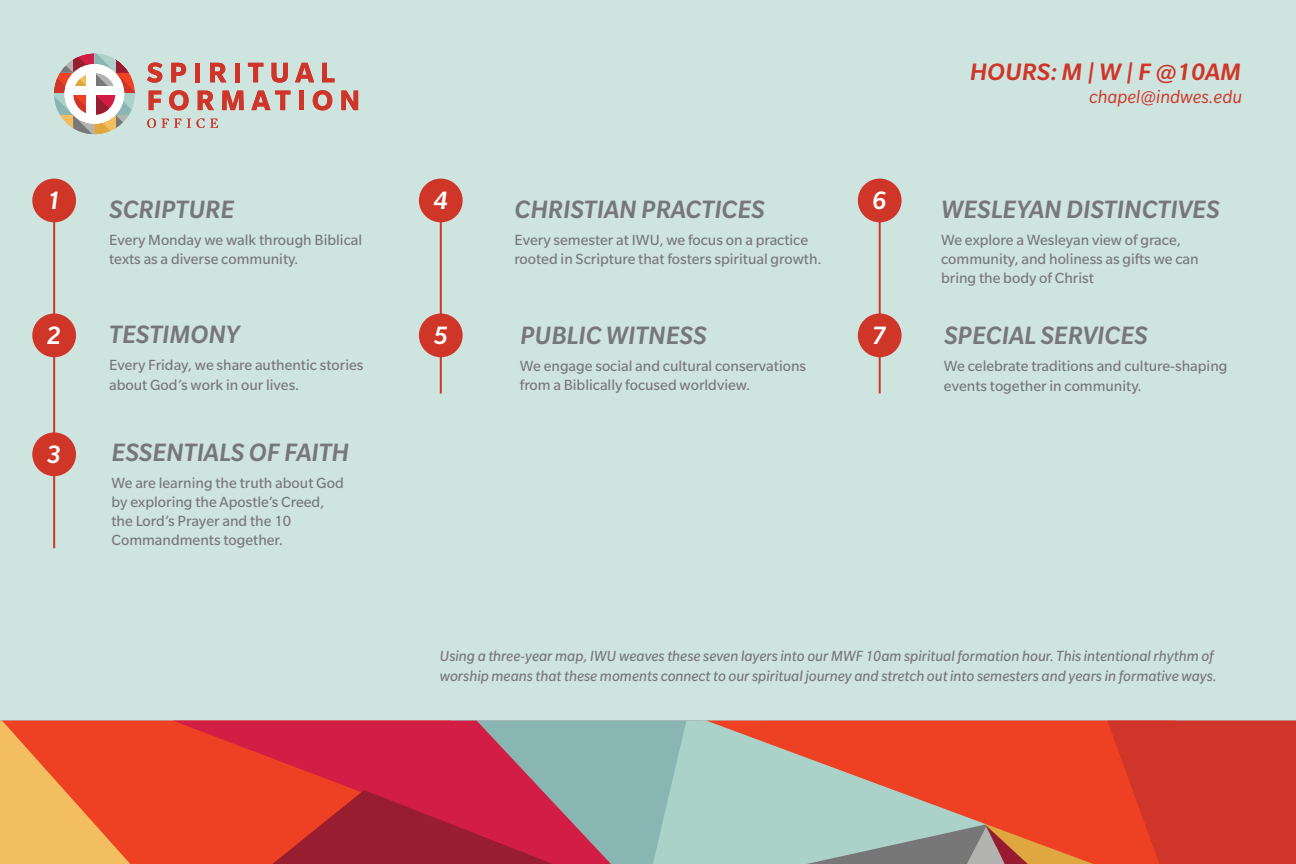
<style>
.page{position:relative;width:1296px;height:864px;background:#cee4df}
.page>*{position:absolute;margin:0;border:0;box-sizing:border-box;transform-origin:0 0}
.t1{font:italic 500 27.4px "Slate Std";color:#787778}
.t2{font:italic 500 27.4px "Slate Std";color:#fff}
.t3{font:italic 500 25.8px "Slate Std";color:#cf3628;scale:1.05 1}
.t4{font:italic 20px "Slate Std";color:#cf3628}
.t5{font:16px/19.2px "Slate Std";color:#787778}
.t6{font:italic 16px/19.2px "Slate Std";color:#787778}
</style>
<div class="page">
<div style="left:130px;top:721px;width:43px;height:143px;background:#ee4022"></div>
<svg style="left:706px;top:721px;width:78px;height:143px;fill:#aad2c9"></svg>
<svg style="left:0;top:721px;width:130px;height:143px"></svg>
<svg style="left:784px;top:721px;width:512px;height:143px"></svg>
<svg style="left:173px;top:721px;width:99px;height:143px;fill:#ee4022"></svg>
<svg style="left:272px;top:721px;width:428px;height:143px"></svg>
<svg style="left:149px;top:91px;width:12px;height:19px"></svg>
<svg style="left:169px;top:90px;width:20px;height:20px"></svg>
<svg style="left:198px;top:91px;width:16px;height:19px"></svg>
<svg style="left:222px;top:91px;width:22px;height:19px"></svg>
<svg style="left:251px;top:91px;width:39px;height:19px"></svg>
<div style="left:299px;top:91px;width:5px;height:19px;background:#cf3528"></div>
<svg style="left:313px;top:90px;width:19px;height:20px"></svg>
<svg style="left:341px;top:91px;width:17px;height:19px"></svg>
<svg style="left:147px;top:62px;width:15px;height:21px"></svg>
<svg style="left:171px;top:63px;width:15px;height:19px"></svg>
<div style="left:195px;top:63px;width:5px;height:19px;background:#cf3528"></div>
<svg style="left:210px;top:63px;width:16px;height:19px"></svg>
<div style="left:235px;top:63px;width:5px;height:19px;background:#cf3528"></div>
<svg style="left:248px;top:63px;width:15px;height:19px"></svg>
<svg style="left:272px;top:63px;width:16px;height:20px"></svg>
<svg style="left:295px;top:63px;width:19px;height:19px"></svg>
<svg style="left:322px;top:63px;width:13px;height:19px"></svg>
<svg style="left:147px;top:118px;width:34px;height:10px"></svg>
<svg style="left:187px;top:119px;width:4px;height:9px"></svg>
<svg style="left:197px;top:118px;width:21px;height:10px"></svg>
<svg style="left:54px;top:54px;width:81px;height:80px"></svg>
<div style="left:86px;top:68px;width:9px;height:48px;background:#fff"></div>
<div style="left:72px;top:86px;width:49px;height:9px;background:#fff"></div>
<hr style="left:440px;top:186px;width:2px;height:207px;background:#cf3628">
<hr style="left:879px;top:186px;width:2px;height:207px;background:#cf3628">
<hr style="left:53px;top:184px;width:2px;height:364px;background:#cf3628">
<div style="left:32px;top:179px;width:44px;height:43px;background:#cf3628;border-radius:50%"></div>
<div style="left:32px;top:313px;width:44px;height:44px;background:#cf3628;border-radius:50%"></div>
<div style="left:32px;top:432px;width:44px;height:44px;background:#cf3628;border-radius:50%"></div>
<div style="left:419px;top:179px;width:44px;height:43px;background:#cf3628;border-radius:50%"></div>
<div style="left:419px;top:313px;width:44px;height:44px;background:#cf3628;border-radius:50%"></div>
<div style="left:858px;top:179px;width:44px;height:43px;background:#cf3628;border-radius:50%"></div>
<div style="left:858px;top:313px;width:44px;height:44px;background:#cf3628;border-radius:50%"></div>
<h2 class="t3" style="left:970px;top:58px;width:260px">HOURS: M | W | F @10AM</h2>
<p class="t4" style="left:1089px;top:86px;width:154px">chapel@indwes.edu</p>
<h1 class="t2" style="left:47px;top:186px;width:16px">1</h1>
<h1 class="t1" style="left:110px;top:195px;width:126px">SCRIPTURE</h1>
<h1 class="t2" style="left:434px;top:186px;width:16px">4</h1>
<h1 class="t1" style="left:515px;top:195px;width:252px">CHRISTIAN PRACTICES</h1>
<h1 class="t2" style="left:873px;top:186px;width:16px">6</h1>
<h1 class="t1" style="left:942px;top:195px;width:280px">WESLEYAN DISTINCTIVES</h1>
<p class="t5" style="left:109px;top:230px;width:255px">Every Monday we walk through Biblical texts as a diverse community.</p>
<p class="t5" style="left:514px;top:230px;width:309px">Every semester at IWU, we focus on a practice rooted in Scripture that fosters spiritual growth.</p>
<p class="t5" style="left:941px;top:230px;width:259px">We explore a Wesleyan view of grace, community, and holiness as gifts we can bring the body of Christ</p>
<h1 class="t2" style="left:47px;top:321px;width:16px">2</h1>
<h1 class="t1" style="left:110px;top:320px;width:132px">TESTIMONY</h1>
<h1 class="t2" style="left:434px;top:321px;width:16px">5</h1>
<h1 class="t1" style="left:520px;top:321px;width:188px">PUBLIC WITNESS</h1>
<h1 class="t2" style="left:873px;top:321px;width:16px">7</h1>
<h1 class="t1" style="left:944px;top:321px;width:205px">SPECIAL SERVICES</h1>
<p class="t5" style="left:109px;top:356px;width:256px">Every Friday, we share authentic stories about God’s work in our lives.</p>
<p class="t5" style="left:520px;top:356px;width:288px">We engage social and cultural conservations from a Biblically focused worldview.</p>
<p class="t5" style="left:944px;top:357px;width:285px">We celebrate traditions and culture-shaping events together in community.</p>
<h1 class="t2" style="left:47px;top:440px;width:16px">3</h1>
<h1 class="t1" style="left:112px;top:438px;width:239px">ESSENTIALS OF FAITH</h1>
<p class="t5" style="left:112px;top:473px;width:234px">We are learning the truth about God by exploring the Apostle’s Creed, the Lord’s Prayer and the 10<br>Commandments together.</p>
<p class="t6" style="left:440px;top:647px;width:779px">Using a three-year map, IWU weaves these seven layers into our MWF 10am spiritual formation hour. This intentional rhythm of worship means that these moments connect to our spiritual journey and stretch out into semesters and years in formative ways.</p>
</div>
